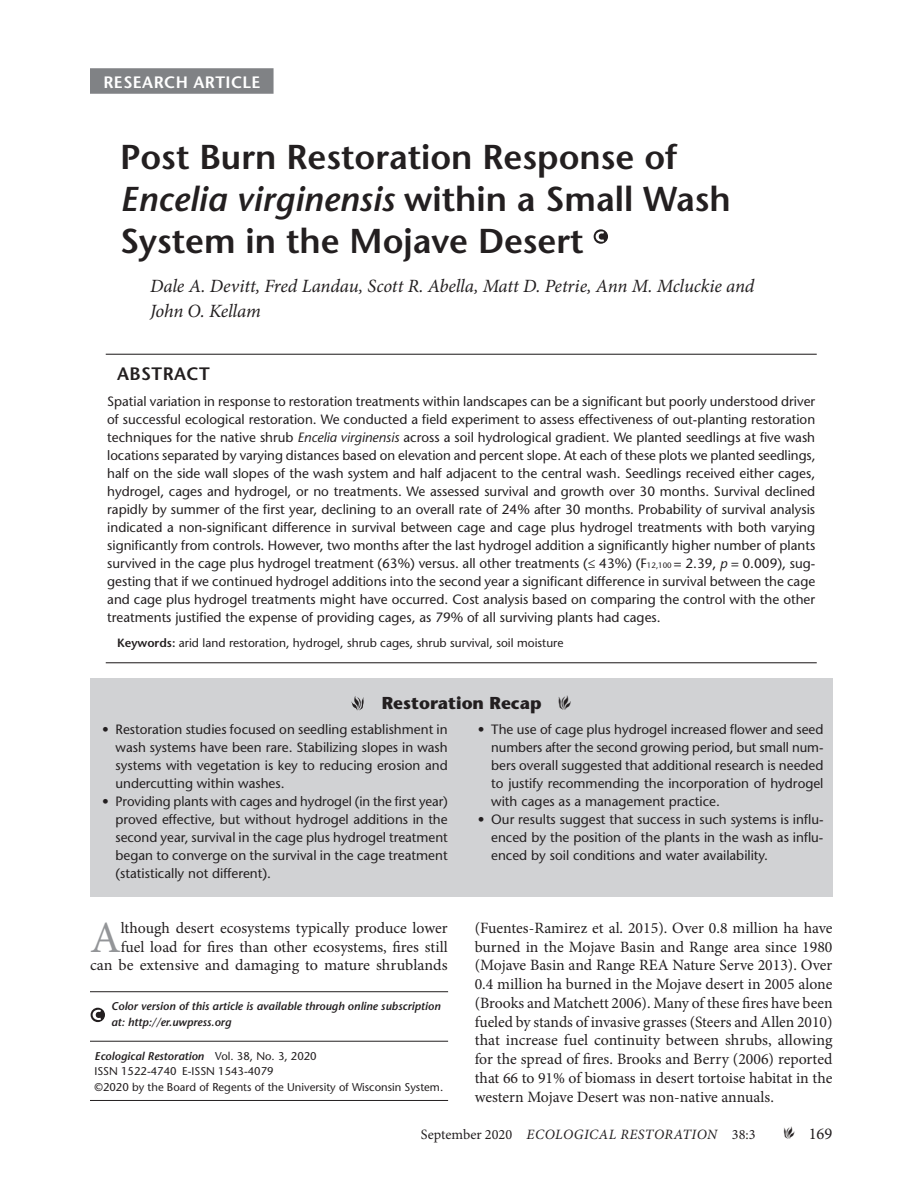
<style>
.page{position:relative;width:918px;height:1188px;background:#fff}
.page>*{position:absolute;margin:0;border:0;box-sizing:border-box;transform-origin:0 0}
.t1{font:44.55px "Minion Pro";color:#939598}
.t2{font:600 34.5px/42px "Stone Sans Std";color:#231f20}
.t3{font:italic 18.75px/25.5px "Minion Pro";letter-spacing:-.01em;color:#231f20}
.t4{font:600 18px "Stone Sans Std";letter-spacing:.025em;color:#231f20}
.t5{font:700 17.25px "Stone Sans Std";color:#231f20}
.t6{font:600 16.5px "Stone Sans Std";letter-spacing:.025em;color:#fff}
.t7{font:16.5px "Minion Pro";color:#231f20}
.t8{font:15.75px/18.8px "Minion Pro";color:#231f20;text-align:right}
.t9{font:italic 14.25px "Minion Pro";letter-spacing:.035em;color:#231f20}
.t10{font:500 13.5px/18px "Stone Sans Std";color:#231f20;text-align:justify}
.t11{font:500 12px "Stone Sans Std";color:#231f20}
.t12{font:500 11.25px/15.8px "Stone Sans Std";color:#231f20}
.t13{font:italic 600 11.25px/15.8px "Stone Sans Std";color:#231f20}
.s1{font-style:italic}
.s2{font-size:7.8px}
.s3{font-weight:600}
.s4{font-weight:600;font-style:italic}
.s5{font-style:normal}
</style>
<div class="page">
<hr style="left:90px;top:991px;width:358px;height:1px;background:#231f20">
<hr style="left:90px;top:1041px;width:358px;height:1px;background:#231f20">
<hr style="left:90px;top:1100px;width:358px;height:1px;background:#231f20">
<div style="left:91px;top:1008px;width:14px;height:14px;background:#231f20;border-radius:50%"></div>
<svg style="left:93px;top:1010px;width:8px;height:10px"></svg>
<div style="left:90px;top:68px;width:184px;height:26px;background:#808285"></div>
<hr style="left:106px;top:354px;width:711px;height:1px;background:#231f20">
<hr style="left:106px;top:662px;width:711px;height:1px;background:#231f20">
<svg style="left:594px;top:229px;width:14px;height:15px"></svg>
<svg style="left:596px;top:231px;width:8px;height:11px"></svg>
<div style="left:90px;top:678px;width:742px;height:219px;background:#d1d2d4"></div>
<svg style="left:352px;top:696px;width:12px;height:14px"></svg>
<p class="t6" style="left:104px;top:72px;width:158px">RESEARCH ARTICLE</p>
<h2 class="t2" style="left:120px;top:136px;width:612px">Post Burn Restoration Response of<br><span class="s1">Encelia virginensis</span> within a Small Wash<br>System in the Mojave Desert</h2>
<h3 class="t3" style="left:150px;top:273px;width:606px">Dale A. Devitt, Fred Landau, Scott R. Abella, Matt D. Petrie, Ann M. Mcluckie and<br>John O. Kellam</h3>
<h3 class="t4" style="left:117px;top:363px;width:94px">ABSTRACT</h3>
<p class="t10" style="left:107px;top:392px;width:710px">Spatial variation in response to restoration treatments within landscapes can be a significant but poorly understood driver of successful ecological restoration. We conducted a field experiment to assess effectiveness of out-planting restoration techniques for the native shrub <span class="s1">Encelia virginensis</span> across a soil hydrological gradient. We planted seedlings at five wash locations separated by varying distances based on elevation and percent slope. At each of these plots we planted seedlings, half on the side wall slopes of the wash system and half adjacent to the central wash. Seedlings received either cages, hydrogel, cages and hydrogel, or no treatments. We assessed survival and growth over 30 months. Survival declined rapidly by summer of the first year, declining to an overall rate of 24% after 30 months. Probability of survival analysis indicated a non-significant difference in survival between cage and cage plus hydrogel treatments with both varying significantly from controls. However, two months after the last hydrogel addition a significantly higher number of plants survived in the cage plus hydrogel treatment (63%) versus. all other treatments (≤ 43%) (F<span class="s2">12,100</span> = 2.39, <span class="s1">p</span> = 0.009), sug&shy;gesting that if we continued hydrogel additions into the second year a significant difference in survival between the cage and cage plus hydrogel treatments might have occurred. Cost analysis based on comparing the control with the other treatments justified the expense of providing cages, as 79% of all surviving plants had cages.</p>
<p class="t11" style="left:117px;top:636px;width:448px"><span class="s3">Keywords:</span> arid land restoration, hydrogel, shrub cages, shrub survival, soil moisture</p>
<p class="t5" style="left:382px;top:693px;width:191px">Restoration Recap •</p>
<p class="t10" style="left:116px;top:721px;width:334px;text-indent:-14px">• Restoration studies focused on seedling establishment in wash systems have been rare. Stabilizing slopes in wash systems with vegetation is key to reducing erosion and undercutting within washes.</p>
<p class="t10" style="left:116px;top:793px;width:334px;text-indent:-14px">• Providing plants with cages and hydrogel (in the first year) proved effective, but without hydrogel additions in the second year, survival in the cage plus hydrogel treatment began to converge on the survival in the cage treatment (statistically not different).</p>
<p class="t10" style="left:491px;top:721px;width:334px;text-indent:-14px">• The use of cage plus hydrogel increased flower and seed numbers after the second growing period, but small num&shy;bers overall suggested that additional research is needed to justify recommending the incorporation of hydrogel with cages as a management practice.</p>
<p class="t10" style="left:491px;top:811px;width:334px;text-indent:-14px">• Our results suggest that success in such systems is influ&shy;enced by the position of the plants in the wash as influ&shy;enced by soil conditions and water availability.</p>
<p class="t8" style="left:90px;top:919px;width:359px">lthough desert ecosystems typically produce lower<br>fuel load for fires than other ecosystems, fires still<br>can be extensive and damaging to mature shrublands</p>
<p class="t8" style="left:475px;top:919px;width:359px;text-align:justify">(Fuentes-Ramirez et al. 2015). Over 0.8 million ha have burned in the Mojave Basin and Range area since 1980 (Mojave Basin and Range REA Nature Serve 2013). Over 0.4 million ha burned in the Mojave desert in 2005 alone (Brooks and Matchett 2006). Many of these fires have been fueled by stands of invasive grasses (Steers and Allen 2010) that increase fuel continuity between shrubs, allowing for the spread of fires. Brooks and Berry (2006) reported that 66 to 91% of biomass in desert tortoise habitat in the western Mojave Desert was non-native annuals.</p>
<h1 class="t1" style="left:90px;top:908px;width:32px">A</h1>
<p class="t13" style="left:111px;top:998px;width:331px">Color version of this article is available through online subscription at: http://er.uwpress.org</p>
<p class="t12" style="left:94px;top:1048px;width:350px"><span class="s4">Ecological Restoration</span> Vol. 38, No. 3, 2020<br>ISSN 1522-4740 E-ISSN 1543-4079<br>©2020 by the Board of Regents of the University of Wisconsin System.</p>
<p class="t9" style="left:421px;top:1124px;width:336px"><span class="s5">September 2020</span> ECOLOGICAL RESTORATION <span class="s5">38:3</span></p>
<p class="t7" style="left:784px;top:1122px;width:50px">• 169</p>
</div>
